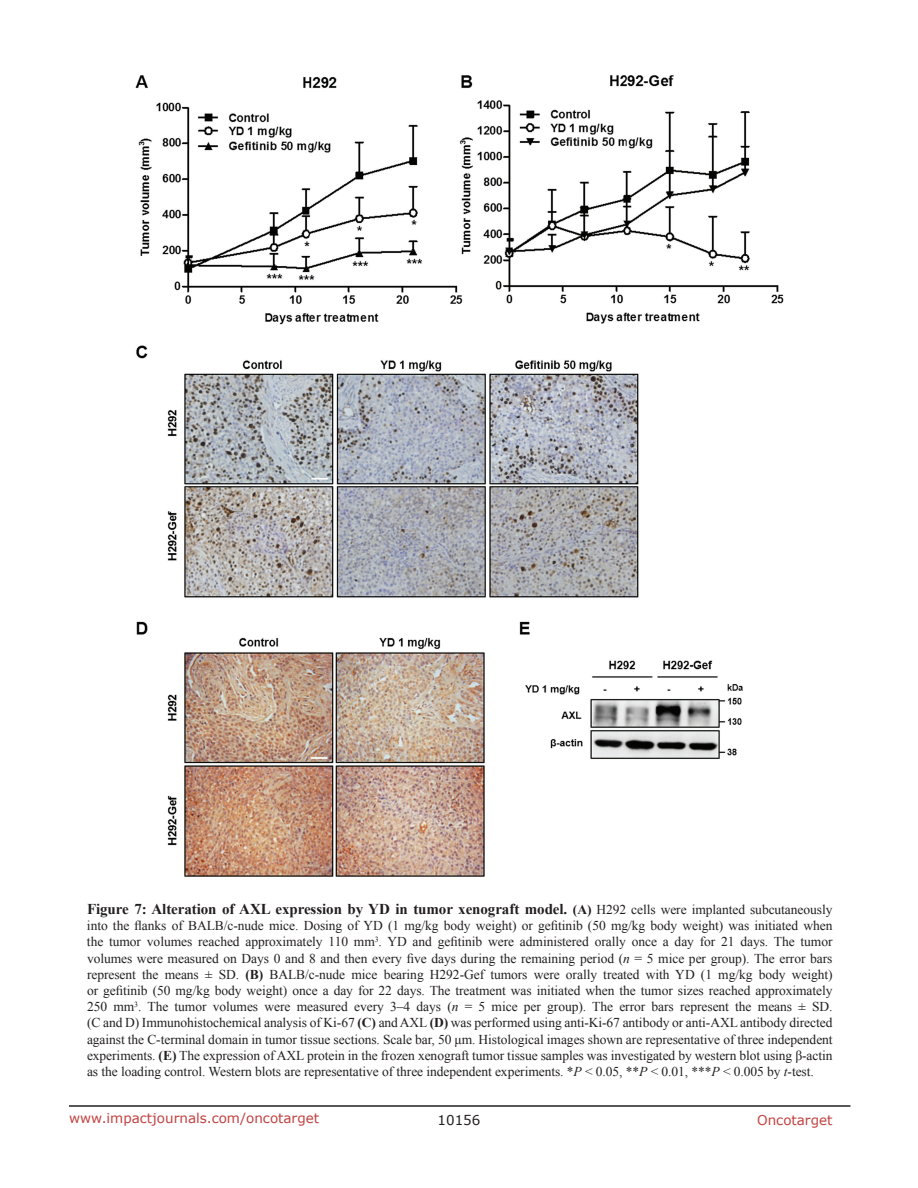
<style>
.page{position:relative;width:918px;height:1188px;background:#fff}
.page>*{position:absolute;margin:0;border:0;box-sizing:border-box;transform-origin:0 0}
.t1{font:700 15px "Times New Roman";letter-spacing:-.005em;color:#231f20}
.t2{font:13.5px/16.2px "Times New Roman";letter-spacing:-.005em;color:#231f20;text-align:justify}
.t3{font:13.5px "Verdana";color:#c24141}
.t4{font:13.5px "Verdana";color:#231f20}
.s1{font-size:13.5px}
.s2{font-weight:400;font-size:13.5px}
.s3{font-style:italic}
.s4{font-weight:700}
</style>
<div class="page">
<hr style="left:69px;top:1105px;width:781px;height:2px;background:#231f20">
<img style="left:136px;top:75px;width:648px;height:801px">
<p class="t1" style="left:87px;top:899px;width:747px">Figure 7: Alteration of AXL expression by YD in tumor xenograft model. <span class="s1">(A)</span> <span class="s2">H292 cells were implanted subcutaneously</span></p>
<p class="t2" style="left:87px;top:917px;width:747px">into the flanks of BALB/c-nude mice. Dosing of YD (1 mg/kg body weight) or gefitinib (50 mg/kg body weight) was initiated when the tumor volumes reached approximately 110 mm<sup>3</sup>. YD and gefitinib were administered orally once a day for 21 days. The tumor volumes were measured on Days 0 and 8 and then every five days during the remaining period (<span class="s3">n</span> = 5 mice per group). The error bars represent the means ± SD. <span class="s4">(B)</span> BALB/c-nude mice bearing H292-Gef tumors were orally treated with YD (1 mg/kg body weight) or gefitinib (50 mg/kg body weight) once a day for 22 days. The treatment was initiated when the tumor sizes reached approximately 250 mm<sup>3</sup>. The tumor volumes were measured every 3–4 days (<span class="s3">n</span> = 5 mice per group). The error bars represent the means ± SD. (C and D) Immunohistochemical analysis of Ki-67 <span class="s4">(C)</span> and AXL <span class="s4">(D)</span> was performed using anti-Ki-67 antibody or anti-AXL antibody directed against the C-terminal domain in tumor tissue sections. Scale bar, 50 μm. Histological images shown are representative of three independent experiments. <span class="s4">(E)</span> The expression of AXL protein in the frozen xenograft tumor tissue samples was investigated by western blot using β-actin as the loading control. Western blots are representative of three independent experiments. *<span class="s3">P</span> &lt; 0.05, **<span class="s3">P</span> &lt; 0.01, ***<span class="s3">P</span> &lt; 0.005 by <span class="s3">t</span>-test.</p>
<p class="t3" style="left:69px;top:1109px;width:252px">www.impactjournals.com/oncotarget</p>
<p class="t4" style="left:438px;top:1111px;width:44px">10156</p>
<p class="t3" style="left:757px;top:1111px;width:77px">Oncotarget</p>
</div>
